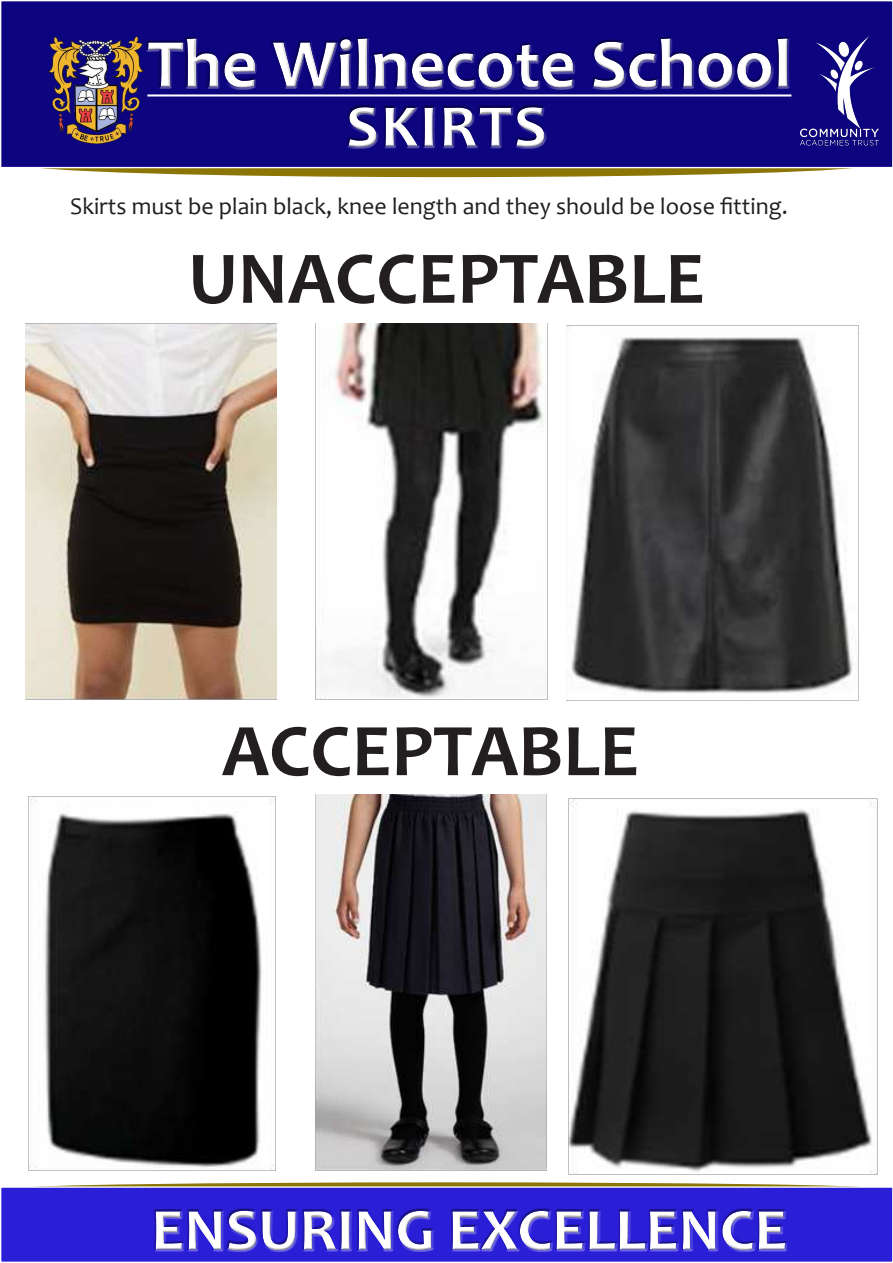
<style>
.page{position:relative;width:893px;height:1263px;background:#fff}
.page>*{position:absolute;margin:0;border:0;box-sizing:border-box;transform-origin:0 0}
.t1{font:700 75px "Candara";color:#231f20}
.t2{font:700 69.45px "Candara";color:#fff}
.t3{font:700 59.7px "Candara";color:#fff;scale:1.05 1}
.t4{font:24px "Candara";color:#231f20}
</style>
<div class="page">
<img style="left:315px;top:795px;width:232px;height:376px">
<img style="left:568px;top:798px;width:310px;height:377px">
<img style="left:28px;top:796px;width:248px;height:375px">
<svg style="left:22px;top:151px;width:850px;height:26px;background:#907c11"></svg>
<div style="left:1px;top:1px;width:892px;height:167px;background:#0d057f"></div>
<div style="left:0;top:0;width:893px;height:168px;border:1px solid #fff"></div>
<svg style="left:146px;top:38px;width:643px;height:52px"></svg>
<img style="left:816px;top:36px;width:59px;height:69px">
<img style="left:48px;top:36px;width:96px;height:108px">
<img style="left:799px;top:105px;width:79px;height:41px">
<svg style="left:353px;top:105px;width:191px;height:2px"></svg>
<svg style="left:346px;top:107px;width:201px;height:41px"></svg>
<hr style="left:147px;top:94px;width:644px;height:3px;background:#fff">
<svg style="left:22px;top:1182px;width:850px;height:12px;background:#9a8826"></svg>
<div style="left:1px;top:1187px;width:892px;height:75px;background:#2a1ed7"></div>
<div style="left:0;top:1186px;width:893px;height:77px;border:1px solid #fff"></div>
<svg style="left:154px;top:1209px;width:632px;height:1px"></svg>
<svg style="left:154px;top:1210px;width:633px;height:42px"></svg>
<img style="left:315px;top:323px;width:233px;height:377px">
<img style="left:26px;top:323px;width:251px;height:377px">
<img style="left:566px;top:325px;width:293px;height:376px">
<h2 class="t2" style="left:147px;top:22px;width:646px">The Wilnecote School</h2>
<h3 class="t3" style="left:346px;top:90px;width:192px">SKIRTS</h3>
<p class="t4" style="left:70px;top:191px;width:719px">Skirts must be plain black, knee length and they should be loose fitting.</p>
<h1 class="t1" style="left:188px;top:233px;width:518px">UNACCEPTABLE</h1>
<h1 class="t1" style="left:222px;top:705px;width:419px">ACCEPTABLE</h1>
<h3 class="t3" style="left:151px;top:1194px;width:607px">ENSURING EXCELLENCE</h3>
</div>
